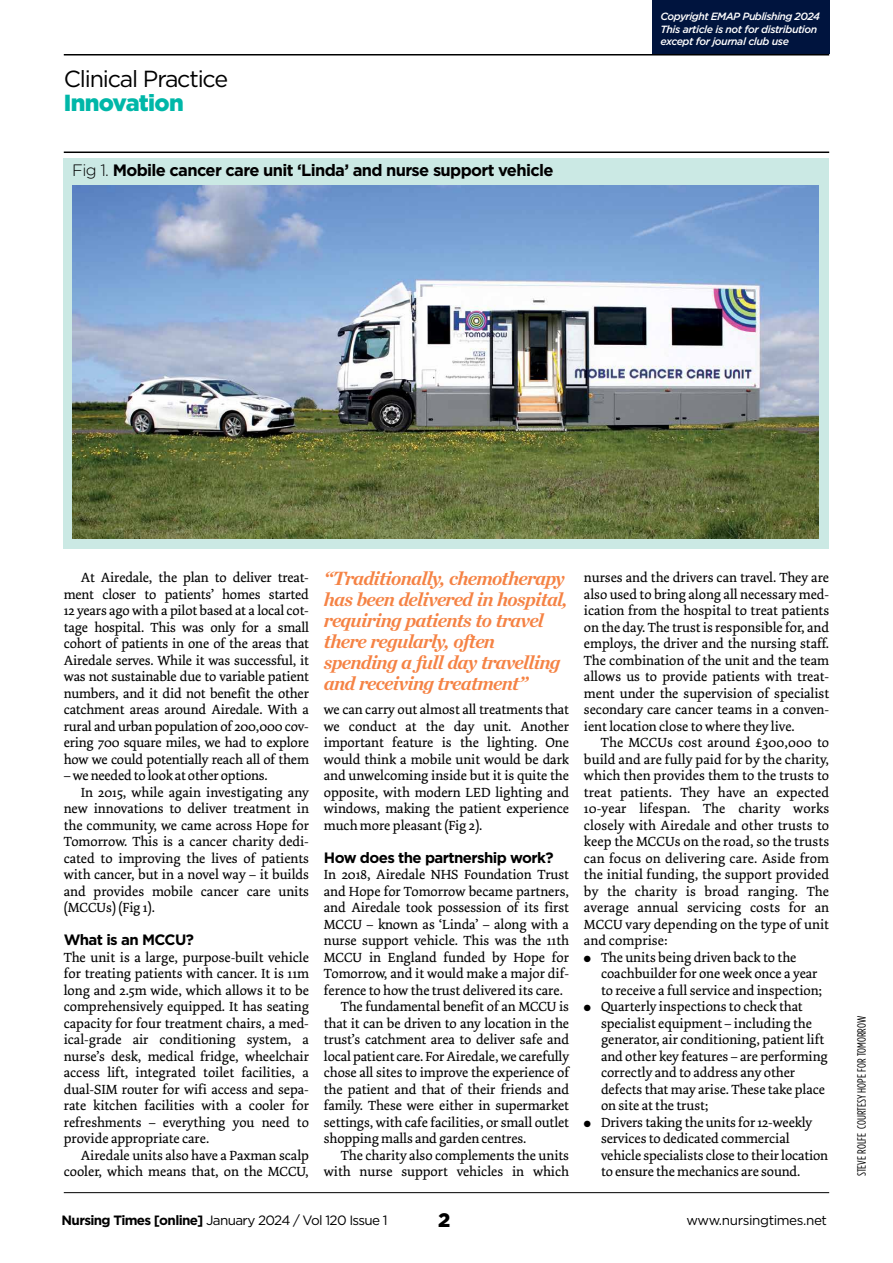
<style>
.page{position:relative;width:893px;height:1263px;background:#fff}
.page>*{position:absolute;margin:0;border:0;box-sizing:border-box;transform-origin:0 0}
.t1{font:23.25px "Gotham";letter-spacing:-.05em;color:#000}
.t2{font:900 23.25px "Gotham";letter-spacing:-.03em;color:#00b7a8}
.t3{font:italic 700 19.5px/21px "Chronicle Deck";letter-spacing:-.035em;color:#f58345}
.t4{font:900 19.5px "Gotham";color:#000}
.t5{font:700 16.5px "Gotham";letter-spacing:-.04em;color:#000}
.t6{font:700 15px "Gotham";letter-spacing:-.04em;color:#000}
.t7{font:13.95px/16.5px "Dolly Pro";letter-spacing:-.005em;color:#000;text-align:justify}
.t8{font:13.5px "Gotham";letter-spacing:-.05em;color:#000}
.t9{font:13.5px "Gotham";letter-spacing:-.03em;color:#000}
.t10{font:12px "Gotham Condensed";color:#000}
.t11{font:italic 500 10.5px/12.8px "Gotham";letter-spacing:-.04em;color:#fff}
.s1{font-weight:300}
.s2{font-weight:700}
</style>
<div class="page">
<div style="left:652px;top:0;width:177px;height:54px;background:#00143e"></div>
<hr style="left:64px;top:152px;width:765px;height:1px;background:#000">
<hr style="left:64px;top:54px;width:765px;height:2px;background:#000">
<hr style="left:64px;top:1192px;width:765px;height:1px;background:#000">
<div style="left:64px;top:159px;width:765px;height:390px;background:#cbe9e4"></div>
<img style="left:72px;top:186px;width:747px;height:352px">
<h1 class="t1" style="left:64px;top:64px;width:166px">Clinical Practice</h1>
<h1 class="t2" style="left:64px;top:87px;width:122px">Innovation</h1>
<p class="t5" style="left:72px;top:159px;width:483px"><span class="s1">Fig 1.</span> Mobile cancer care unit ‘Linda’ and nurse support vehicle</p>
<p class="t11" style="left:660px;top:10px;width:161px">Copyright EMAP Publishing 2024<br>This article is not for distribution except for journal club use</p>
<p class="t7" style="left:64px;top:569px;width:247px;text-indent:17px">At Airedale, the plan to deliver treat&shy;ment closer to patients’ homes started 12 years ago with a pilot based at a local cot&shy;tage hospital. This was only for a small cohort of patients in one of the areas that Airedale serves. While it was successful, it was not sustainable due to variable patient numbers, and it did not benefit the other catchment areas around Airedale. With a rural and urban population of 200,000 cov&shy;ering 700 square miles, we had to explore how we could potentially reach all of them</p>
<p class="t7" style="left:64px;top:767px;width:206px">– we needed to look at other options.</p>
<p class="t7" style="left:81px;top:784px;width:230px">In 2015, while again investigating any</p>
<p class="t7" style="left:64px;top:800px;width:247px">new innovations to deliver treatment in</p>
<p class="t7" style="left:64px;top:817px;width:247px">the community, we came across Hope for</p>
<p class="t7" style="left:64px;top:833px;width:247px">Tomorrow. This is a cancer charity dedi-</p>
<p class="t7" style="left:64px;top:850px;width:247px">cated to improving the lives of patients</p>
<p class="t7" style="left:64px;top:866px;width:247px">with cancer, but in a novel way – it builds</p>
<p class="t7" style="left:64px;top:883px;width:247px">and provides mobile cancer care units</p>
<p class="t7" style="left:64px;top:899px;width:93px">(MCCUs) (Fig 1).</p>
<p class="t6" style="left:64px;top:930px;width:132px">What is an MCCU?</p>
<p class="t7" style="left:64px;top:949px;width:247px">The unit is a large, purpose-built vehicle for treating patients with cancer. It is 11m long and 2.5m wide, which allows it to be comprehensively equipped. It has seating capacity for four treatment chairs, a med&shy;ical-grade air conditioning system, a nurse’s desk, medical fridge, wheelchair access lift, integrated toilet facilities, a dual-SIM router for wifi access and sepa&shy;rate kitchen facilities with a cooler for refreshments – everything you need to provide appropriate care.</p>
<p class="t7" style="left:64px;top:1147px;width:247px;text-align:right">Airedale units also have a Paxman scalp cooler, which means that, on the MCCU,</p>
<h2 class="t3" style="left:324px;top:567px;width:245px">“Traditionally, chemotherapy has been delivered in hospital, requiring patients to travel there regularly, often spending a full day travelling and receiving treatment”</h2>
<p class="t7" style="left:324px;top:701px;width:247px">we can carry out almost all treatments that we conduct at the day unit. Another important feature is the lighting. One would think a mobile unit would be dark and unwelcoming inside but it is quite the opposite, with modern LED lighting and windows, making the patient experience much more pleasant (Fig 2).</p>
<p class="t6" style="left:324px;top:847px;width:231px">How does the partnership work?</p>
<p class="t7" style="left:324px;top:866px;width:247px">In 2018, Airedale NHS Foundation Trust</p>
<p class="t7" style="left:324px;top:883px;width:247px">and Hope for Tomorrow became partners,</p>
<p class="t7" style="left:324px;top:899px;width:247px">and Airedale took possession of its first</p>
<p class="t7" style="left:324px;top:916px;width:247px">MCCU – known as ‘Linda’ – along with a</p>
<p class="t7" style="left:324px;top:932px;width:247px">nurse support vehicle. This was the 11th</p>
<p class="t7" style="left:324px;top:949px;width:247px">MCCU in England funded by Hope for</p>
<p class="t7" style="left:324px;top:965px;width:247px">Tomorrow, and it would make a major dif-</p>
<p class="t7" style="left:324px;top:982px;width:241px">ference to how the trust delivered its care.</p>
<p class="t7" style="left:341px;top:998px;width:230px">The fundamental benefit of an MCCU is</p>
<p class="t7" style="left:324px;top:1015px;width:247px">that it can be driven to any location in the</p>
<p class="t7" style="left:324px;top:1031px;width:247px">trust’s catchment area to deliver safe and</p>
<p class="t7" style="left:324px;top:1048px;width:247px">local patient care. For Airedale, we carefully</p>
<p class="t7" style="left:324px;top:1064px;width:247px">chose all sites to improve the experience of</p>
<p class="t7" style="left:324px;top:1081px;width:247px">the patient and that of their friends and</p>
<p class="t7" style="left:324px;top:1097px;width:247px">family. These were either in supermarket</p>
<p class="t7" style="left:324px;top:1114px;width:247px">settings, with cafe facilities, or small outlet</p>
<p class="t7" style="left:324px;top:1130px;width:204px">shopping malls and garden centres.</p>
<p class="t7" style="left:341px;top:1147px;width:230px">The charity also complements the units</p>
<p class="t7" style="left:324px;top:1163px;width:247px">with nurse support vehicles in which</p>
<p class="t7" style="left:584px;top:569px;width:247px">nurses and the drivers can travel. They are also used to bring along all necessary med&shy;ication from the hospital to treat patients on the day. The trust is responsible for, and employs, the driver and the nursing staff.<br>The combination of the unit and the team allows us to provide patients with treat&shy;ment under the supervision of specialist secondary care cancer teams in a conven&shy;ient location close to where they live.</p>
<p class="t7" style="left:584px;top:734px;width:247px;text-indent:17px">The MCCUs cost around £300,000 to build and are fully paid for by the charity, which then provides them to the trusts to treat patients. They have an expected 10-year lifespan. The charity works closely with Airedale and other trusts to keep the MCCUs on the road, so the trusts can focus on delivering care. Aside from the initial funding, the support provided by the charity is broad ranging. The average annual servicing costs for an MCCU vary depending on the type of unit and comprise:</p>
<p class="t7" style="left:601px;top:949px;width:223px;text-align:left;text-indent:-17px">● The units being driven back to the coachbuilder for one week once a year to receive a full service and inspection;</p>
<p class="t7" style="left:601px;top:998px;width:228px;text-align:left;text-indent:-17px">● Quarterly inspections to check that specialist equipment – including the generator, air conditioning, patient lift and other key features – are performing correctly and to address any other defects that may arise. These take place on site at the trust;</p>
<p class="t7" style="left:601px;top:1114px;width:229px;text-align:left;text-indent:-17px">● Drivers taking the units for 12-weekly services to dedicated commercial vehicle specialists close to their location to ensure the mechanics are sound.</p>
<p class="t8" style="left:62px;top:1211px;width:328px"><span class="s2">Nursing Times [online]</span> January 2024 / Vol 120 Issue 1</p>
<h2 class="t4" style="left:438px;top:1207px;width:14px">2</h2>
<p class="t9" style="left:686px;top:1211px;width:142px">www.nursingtimes.net</p>
<p class="t10" style="left:855px;top:1176px;width:162px;rotate:-90deg">STEVE ROLFE COURTESY HOPE FOR TOMORROW</p>
</div>
